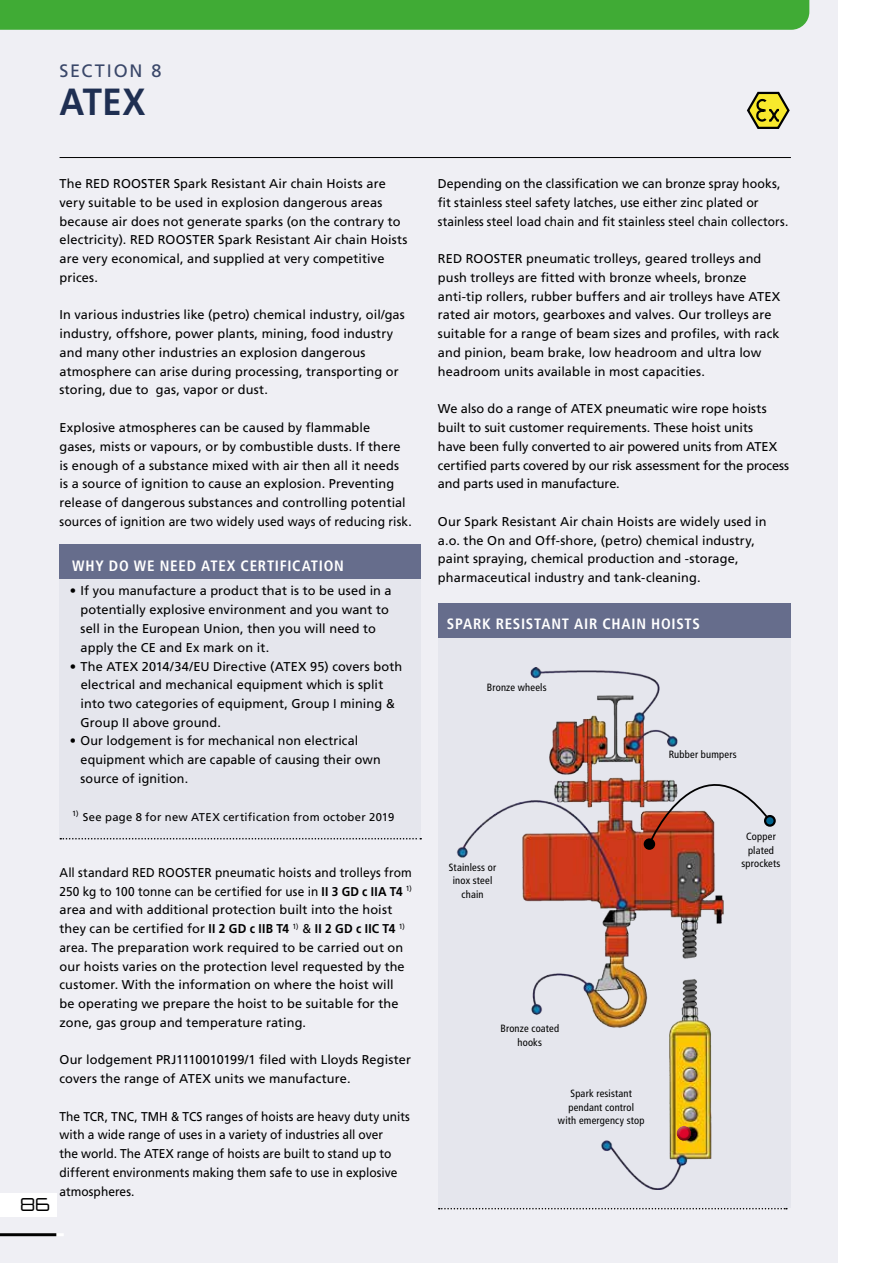
<style>
.page{position:relative;width:893px;height:1263px;background:#fff}
.page>*{position:absolute;margin:0;border:0;box-sizing:border-box;transform-origin:0 0}
.t1{font:700 37.8px "Frutiger LT Com";color:#1f2f52;scale:.91 1}
.t2{font:18px "Frutiger LT Com";letter-spacing:.1em;color:#3a4769}
.t3{font:300 18px "Orbitron";color:#000}
.t4{font:700 condensed 15px "Frutiger LT Com";letter-spacing:.05em;color:#fff}
.t5{font:12.75px/18.8px "Frutiger LT Com";letter-spacing:.01em;color:#000}
.t6{font:12.75px/18.8px "Frutiger LT Com";letter-spacing:.01em;color:#000;scale:.94 1}
.t7{font:11.25px "Frutiger LT Com";letter-spacing:.025em;color:#000}
.t8{font:condensed 10.5px/13.5px "Frutiger LT Com";letter-spacing:.02em;color:#000;text-align:center}
.s1{font-weight:700}
</style>
<div class="page">
<div style="left:0;top:0;width:838px;height:1263px;background:#efeff4"></div>
<hr style="left:60px;top:157px;width:731px;height:1px;background:#000">
<div style="left:60px;top:562px;width:361px;height:277px;background:#e5e6ed"></div>
<div style="left:438px;top:604px;width:353px;height:604px;background:#e5e6ed"></div>
<svg style="left:439px;top:1208px;width:348px;height:1px"></svg>
<img style="left:456px;top:667px;width:268px;height:522px">
<div style="left:675px;top:1124px;width:18px;height:15px;background:#fff;opacity:.4"></div>
<div style="left:675px;top:1127px;width:18px;height:15px;background:#000;opacity:.4"></div>
<div style="left:438px;top:604px;width:353px;height:34px;background:#666d8c"></div>
<div style="left:60px;top:544px;width:361px;height:34px;background:#666d8c"></div>
<svg style="left:649px;top:729px;width:119px;height:114px"></svg>
<div style="left:645px;top:839px;width:9px;height:10px;background:#000;border-radius:50%"></div>
<div style="left:644px;top:838px;width:11px;height:12px;border:2px solid #000;border-radius:50%"></div>
<div style="left:765px;top:816px;width:10px;height:10px;background:#00638e;border-radius:50%"></div>
<div style="left:764px;top:815px;width:12px;height:12px;border:2px solid #000;border-radius:50%"></div>
<svg style="left:60px;top:838px;width:361px;height:1px"></svg>
<svg style="left:747px;top:91px;width:43px;height:38px"></svg>
<div style="left:0;top:0;width:809px;height:30px;background:#40ab35"></div>
<hr style="left:0;top:1233px;width:64px;height:3px;background:#fff">
<div style="left:0;top:1193px;width:56px;height:23px;background:#fff"></div>
<hr style="left:0;top:1233px;width:56px;height:3px;background:#000">
<h2 class="t2" style="left:60px;top:60px;width:104px">SECTION 8</h2>
<h1 class="t1" style="left:60px;top:79px;width:96px">ATEX</h1>
<p class="t5" style="left:60px;top:174px;width:349px">The RED ROOSTER Spark Resistant Air chain Hoists are very suitable to be used in explosion dangerous areas because air does not generate sparks (on the contrary to electricity). RED ROOSTER Spark Resistant Air chain Hoists are very economical, and supplied at very competitive prices.</p>
<p class="t5" style="left:60px;top:306px;width:347px">In various industries like (petro) chemical industry, oil/gas industry, offshore, power plants, mining, food industry and many other industries an explosion dangerous atmosphere can arise during processing, transporting or storing, due to gas, vapor or dust.</p>
<p class="t5" style="left:60px;top:418px;width:354px">Explosive atmospheres can be caused by flammable<br>gases, mists or vapours, or by combustible dusts. If there is enough of a substance mixed with air then all it needs<br>is a source of ignition to cause an explosion. Preventing release of dangerous substances and controlling potential sources of ignition are two widely used ways of reducing risk.</p>
<p class="t4" style="left:72px;top:557px;width:273px">WHY DO WE NEED ATEX CERTIFICATION</p>
<p class="t5" style="left:81px;top:582px;width:313px;text-indent:-11px">• If you manufacture a product that is to be used in a potentially explosive environment and you want to sell in the European Union, then you will need to apply the CE and Ex mark on it.</p>
<p class="t5" style="left:81px;top:657px;width:323px;text-indent:-11px">• The ATEX 2014/34/EU Directive (ATEX 95) covers both electrical and mechanical equipment which is split into two categories of equipment, Group I mining &amp; Group II above ground.</p>
<p class="t5" style="left:81px;top:732px;width:302px;text-indent:-11px">• Our lodgement is for mechanical non electrical equipment which are capable of causing their own source of ignition.</p>
<p class="t7" style="left:72px;top:810px;width:323px"><sup>1)</sup> See page 8 for new ATEX certification from october 2019</p>
<h2 class="t3" style="left:20px;top:1193px;width:31px">86</h2>
<p class="t6" style="left:60px;top:863px;width:376px">All standard RED ROOSTER pneumatic hoists and trolleys from 250 kg to 100 tonne can be certified for use in <span class="s1">II 3 GD c IIA T4</span> <sup>1) </sup>area and with additional protection built into the hoist they can be certified for <span class="s1">II 2 GD c IIB T4</span> <sup>1)</sup> &amp; <span class="s1">II 2 GD c IIC T4</span> <sup>1) </sup>area. The preparation work required to be carried out on our hoists varies on the protection level requested by the customer. With the information on where the hoist will be operating we prepare the hoist to be suitable for the zone, gas group and temperature rating.</p>
<p class="t5" style="left:60px;top:1050px;width:353px">Our lodgement PRJ1110010199/1 filed with Lloyds Register covers the range of ATEX units we manufacture.</p>
<p class="t6" style="left:60px;top:1107px;width:374px">The TCR, TNC, TMH &amp; TCS ranges of hoists are heavy duty units with a wide range of uses in a variety of industries all over<br>the world. The ATEX range of hoists are built to stand up to different environments making them safe to use in explosive atmospheres.</p>
<p class="t5" style="left:438px;top:174px;width:352px">Depending on the classification we can bronze spray hooks, fit stainless steel safety latches, use either zinc plated or stainless steel load chain and fit stainless steel chain collectors.</p>
<p class="t5" style="left:438px;top:249px;width:344px">RED ROOSTER pneumatic trolleys, geared trolleys and push trolleys are fitted with bronze wheels, bronze anti-tip rollers, rubber buffers and air trolleys have ATEX rated air motors, gearboxes and valves. Our trolleys are suitable for a range of beam sizes and profiles, with rack and pinion, beam brake, low headroom and ultra low headroom units available in most capacities.</p>
<p class="t5" style="left:438px;top:399px;width:353px">We also do a range of ATEX pneumatic wire rope hoists built to suit customer requirements. These hoist units<br>have been fully converted to air powered units from ATEX certified parts covered by our risk assessment for the process and parts used in manufacture.</p>
<p class="t5" style="left:438px;top:512px;width:330px">Our Spark Resistant Air chain Hoists are widely used in a.o. the On and Off-shore, (petro) chemical industry, paint spraying, chemical production and -storage, pharmaceutical industry and tank-cleaning.</p>
<p class="t4" style="left:447px;top:615px;width:255px">SPARK RESISTANT AIR CHAIN HOISTS</p>
<p class="t8" style="left:487px;top:681px;width:61px">Bronze wheels</p>
<p class="t8" style="left:449px;top:860px;width:49px">Stainless or inox steel chain</p>
<p class="t8" style="left:669px;top:748px;width:69px">Rubber bumpers</p>
<p class="t8" style="left:741px;top:830px;width:40px">Copper plated sprockets</p>
<p class="t8" style="left:500px;top:1022px;width:60px">Bronze coated hooks</p>
<p class="t8" style="left:558px;top:1087px;width:88px">Spark resistant pendant control with emergency stop</p>
</div>
